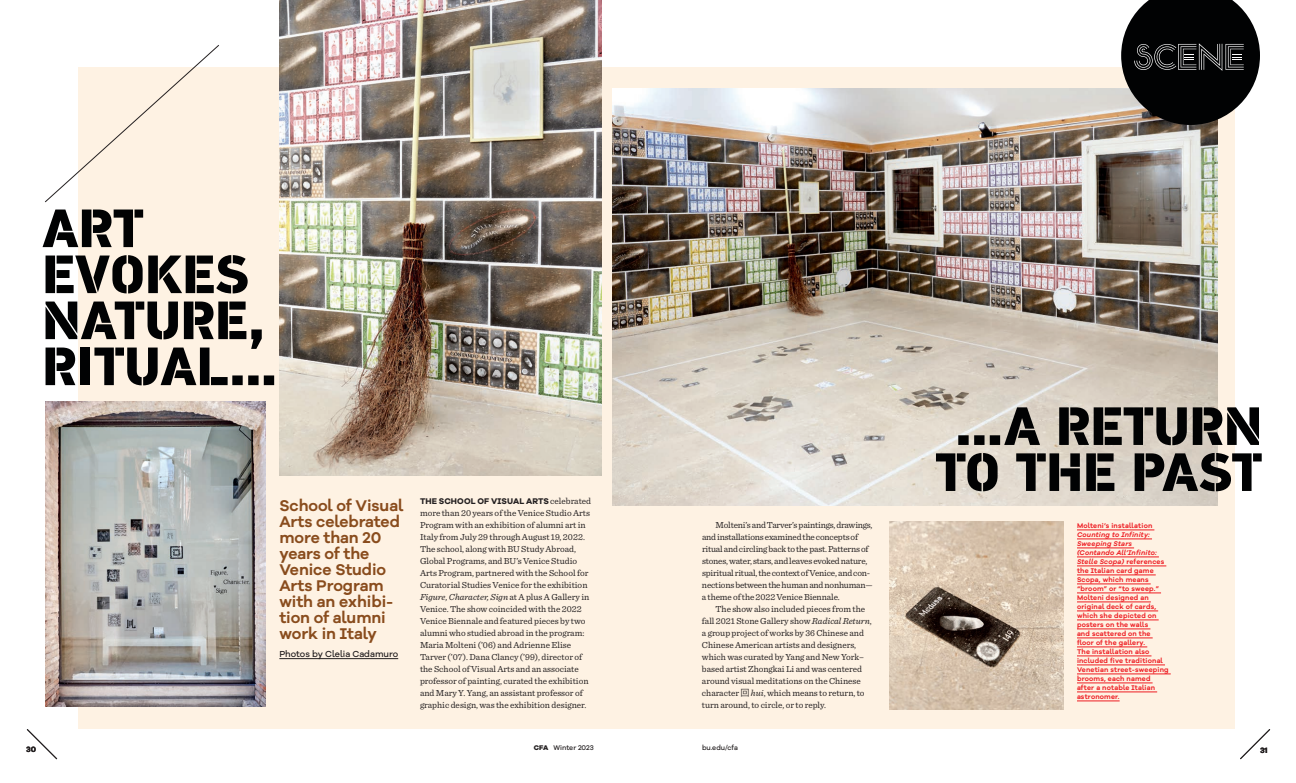
<style>
.page{position:relative;width:1296px;height:783px;background:#fff}
.page>*{position:absolute;margin:0;border:0;box-sizing:border-box;transform-origin:0 0}
.t1{font:900 54px/46px "PF Din Stencil";color:#010203}
.t2{font:600 16px/16px "Galano Grotesque Alt";letter-spacing:-.005em;color:#894c1d}
.t3{font:9.1px/12px "Sentinel";color:#231f20}
.t4{font:9.1px/12px "Sentinel";letter-spacing:-.02em;color:#231f20}
.t5{font:500 9px "Galano Grotesque Alt";color:#231f20}
.t6{font:700 8.5px "Galano Grotesque Alt";letter-spacing:.01em;color:#231f20}
.t7{font:700 8px "Galano Grotesque Alt";color:#231f20}
.t8{font:600 7px/9px "Galano Grotesque Alt";letter-spacing:.025em;color:#ee1d23}
.t9{font:500 7px "Galano Grotesque Alt";color:#231f20}
.s1{font-family:"Sentinel";font-weight:400;font-size:9.1px}
.s2{font-style:italic}
.s3{font-weight:800}
.s4{font-family:"Hira Kaku Pro W3"}
</style>
<div class="page">
<div style="left:78px;top:68px;width:570px;height:661px;background:#fef2e3"></div>
<img style="left:45px;top:401px;width:221px;height:305px">
<hr style="left:279px;top:658px;width:119px;height:1px;background:#231f20">
<img style="left:279px;top:0;width:322px;height:475px">
<img style="left:612px;top:88px;width:36px;height:418px">
<svg style="left:45px;top:45px;width:175px;height:158px"></svg>
<svg style="left:26px;top:729px;width:32px;height:31px"></svg>
<img style="left:648px;top:68px;width:586px;height:661px">
<img style="left:890px;top:522px;width:174px;height:188px">
<hr style="left:1077px;top:530px;width:77px;height:1px;background:#ee1d23">
<hr style="left:1077px;top:539px;width:75px;height:1px;background:#ee1d23">
<hr style="left:1077px;top:548px;width:57px;height:1px;background:#ee1d23">
<hr style="left:1077px;top:557px;width:82px;height:1px;background:#ee1d23">
<hr style="left:1077px;top:566px;width:89px;height:1px;background:#ee1d23">
<hr style="left:1077px;top:575px;width:79px;height:1px;background:#ee1d23">
<hr style="left:1077px;top:584px;width:74px;height:1px;background:#ee1d23">
<hr style="left:1077px;top:593px;width:84px;height:1px;background:#ee1d23">
<hr style="left:1077px;top:602px;width:74px;height:1px;background:#ee1d23">
<hr style="left:1077px;top:611px;width:81px;height:1px;background:#ee1d23">
<hr style="left:1077px;top:620px;width:82px;height:1px;background:#ee1d23">
<hr style="left:1077px;top:629px;width:73px;height:1px;background:#ee1d23">
<hr style="left:1077px;top:638px;width:76px;height:1px;background:#ee1d23">
<hr style="left:1077px;top:647px;width:70px;height:1px;background:#ee1d23">
<hr style="left:1077px;top:656px;width:75px;height:1px;background:#ee1d23">
<hr style="left:1077px;top:665px;width:88px;height:1px;background:#ee1d23">
<hr style="left:1077px;top:674px;width:94px;height:1px;background:#ee1d23">
<hr style="left:1077px;top:683px;width:76px;height:1px;background:#ee1d23">
<hr style="left:1077px;top:692px;width:80px;height:1px;background:#ee1d23">
<hr style="left:1077px;top:701px;width:43px;height:1px;background:#ee1d23">
<svg style="left:1121px;top:0;width:139px;height:125px;background:#303030"></svg>
<svg style="left:1240px;top:729px;width:31px;height:31px"></svg>
<h1 class="t1" style="left:42px;top:207px;width:237px">ART<br>EVOKES<br>NATURE,<br>RITUAL…</h1>
<h2 class="t2" style="left:279px;top:497px;width:125px">School of Visual<br>Arts celebrated more than 20 years of the<br>Venice Studio<br>Arts Program with an exhibi&shy;tion of alumni work in Italy</h2>
<p class="t5" style="left:279px;top:648px;width:120px">Photos by Clelia Cadamuro</p>
<p class="t6" style="left:420px;top:496px;width:173px">THE SCHOOL OF VISUAL ARTS <span class="s1">celebrated</span></p>
<p class="t3" style="left:420px;top:506px;width:172px">more than 20 years of the Venice Studio Arts Program with an exhibition of alumni art in Italy from July 29 through August 19, 2022.<br>The school, along with BU Study Abroad, Global Programs, and BU’s Venice Studio Arts Program, partnered with the School for Curatorial Studies Venice for the exhibition <span class="s2">Figure, Character, Sign</span> at A plus A Gallery in Venice. The show coincided with the 2022<br>Venice Biennale and featured pieces by two alumni who studied abroad in the program:<br>Maria Molteni (’06) and Adrienne Elise Tarver (’07). Dana Clancy (’99), director of the School of Visual Arts and an associate professor of painting, curated the exhibition and Mary Y. Yang, an assistant professor of graphic design, was the exhibition designer.</p>
<p class="t7" style="left:26px;top:744px;width:11px">30</p>
<p class="t9" style="left:534px;top:743px;width:62px"><span class="s3">CFA</span> Winter 2023</p>
<h1 class="t1" style="left:935px;top:405px;width:328px;text-align:center">…A RETURN<br>TO THE PAST</h1>
<p class="t8" style="left:1077px;top:521px;width:77px">Molteni’s installation</p>
<p class="t8" style="left:1077px;top:530px;width:93px"><span class="s2">Counting to Infinity:<br>Sweeping Stars (Contando All’Infinito:<br>Stelle Scopa)</span> references the Italian card game<br>Scopa, which means “broom” or “to sweep.”<br>Molteni designed an original deck of cards, which she depicted on posters on the walls<br>and scattered on the floor of the gallery.<br>The installation also included five traditional<br>Venetian street-sweeping brooms, each named after a notable Italian astronomer.</p>
<p class="t4" style="left:702px;top:518px;width:172px;text-indent:14px">Molteni’s and Tarver’s paintings, drawings, and installations examined the concepts of ritual and circling back to the past. Patterns of stones, water, stars, and leaves evoked nature, spiritual ritual, the context of Venice, and con&shy;nections between the human and nonhuman— a theme of the 2022 Venice Biennale.</p>
<p class="t3" style="left:702px;top:602px;width:171px;text-indent:14px">The show also included pieces from the fall 2021 Stone Gallery show <span class="s2">Radical Return</span>, a group project of works by 36 Chinese and Chinese American artists and designers, which was curated by Yang and New York– based artist Zhongkai Li and was centered around visual meditations on the Chinese character <span class="s4">回</span><span class="s2">hui</span>, which means to return, to turn around, to circle, or to reply.</p>
<p class="t9" style="left:702px;top:743px;width:37px">bu.edu/cfa</p>
<p class="t7" style="left:1260px;top:745px;width:9px">31</p>
</div>
